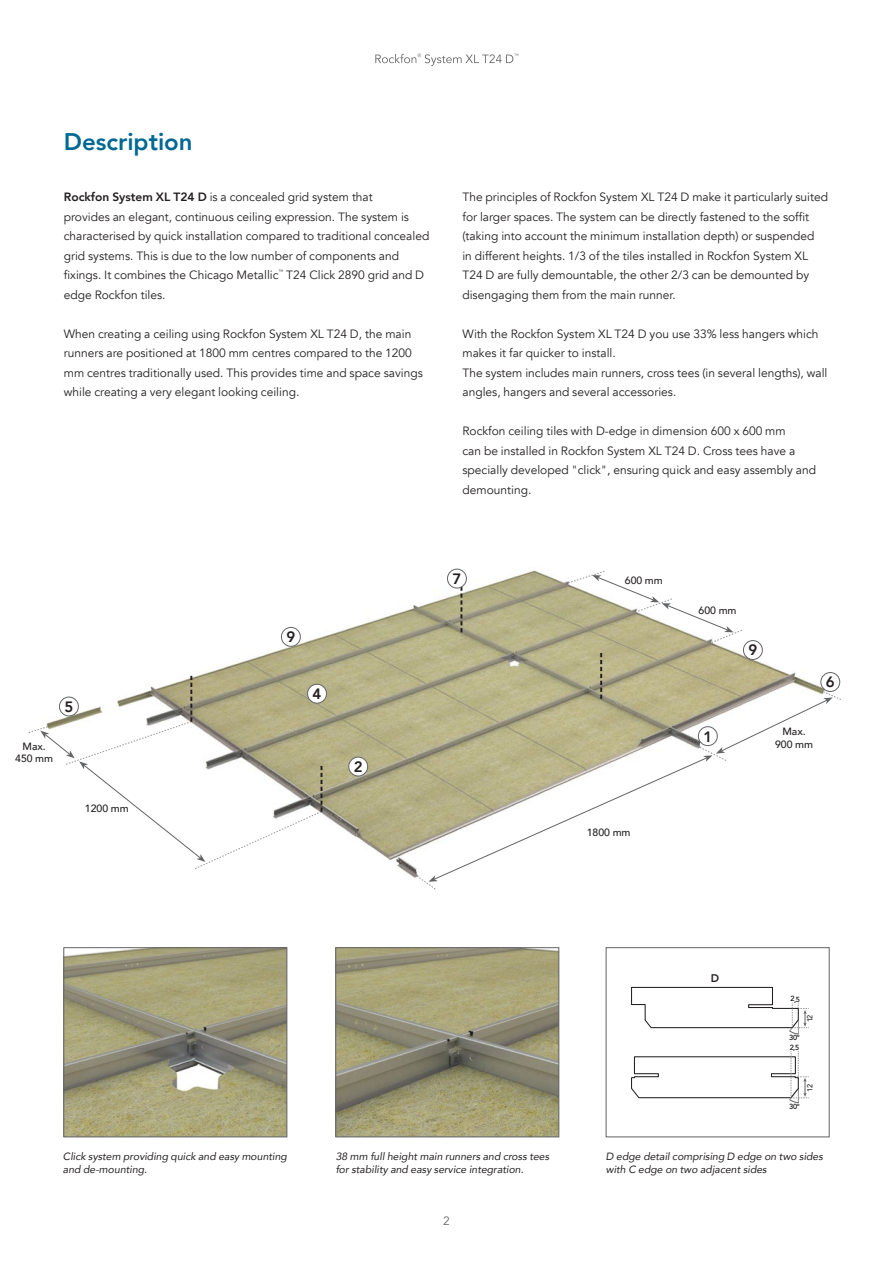
<style>
.page{position:relative;width:893px;height:1263px;background:#fff}
.page>*{position:absolute;margin:0;border:0;box-sizing:border-box;transform-origin:0 0}
.t1{font:800 24px "Avenir";color:#006893}
.t2{font:800 15px "Avenir";color:#231f20}
.t3{font:12px/19.5px "Avenir";color:#231f20}
.t4{font:12px "Avenir";color:#636466}
.t5{font:800 10.95px "Avenir";color:#231f20}
.t6{font:italic 10.5px/12.6px "Avenir";color:#231f20}
.t7{font:500 10.5px/12.6px "Avenir";color:#231f20;text-align:center}
.t8{font:500 7.35px "Avenir";color:#000}
.t9{font:500 7.35px "Avenir";color:#231f20}
.t10{font:4.8px "Avenir";color:#231f20}
.s1{font-weight:800}
</style>
<div class="page">
<svg style="left:375px;top:54px;width:143px;height:12px"></svg>
<img style="left:190px;top:568px;width:573px;height:310px">
<img style="left:66px;top:949px;width:219px;height:186px">
<div style="left:64px;top:947px;width:223px;height:190px;border:1px solid #636466"></div>
<svg style="left:460px;top:587px;width:2px;height:45px"></svg>
<div style="left:743px;top:640px;width:19px;height:19px;background:#fff;border-radius:50%"></div>
<div style="left:743px;top:640px;width:19px;height:20px;border:1px solid #636466;border-radius:50%"></div>
<div style="left:281px;top:627px;width:19px;height:19px;background:#fff;border-radius:50%"></div>
<div style="left:281px;top:627px;width:19px;height:19px;border:1px solid #636466;border-radius:50%"></div>
<div style="left:447px;top:569px;width:19px;height:19px;background:#fff;border-radius:50%"></div>
<div style="left:447px;top:569px;width:20px;height:19px;border:1px solid #636466;border-radius:50%"></div>
<svg style="left:308px;top:684px;width:18px;height:19px"></svg>
<div style="left:307px;top:684px;width:20px;height:19px;border:1px solid #636466;border-radius:50%"></div>
<div style="left:349px;top:757px;width:19px;height:19px;background:#fff;border-radius:50%"></div>
<div style="left:349px;top:757px;width:19px;height:19px;border:1px solid #636466;border-radius:50%"></div>
<svg style="left:416px;top:653px;width:425px;height:237px"></svg>
<svg style="left:568px;top:571px;width:174px;height:72px"></svg>
<img style="left:338px;top:949px;width:219px;height:186px">
<div style="left:336px;top:947px;width:223px;height:190px;border:1px solid #636466"></div>
<svg style="left:631px;top:1051px;width:178px;height:52px"></svg>
<svg style="left:631px;top:986px;width:178px;height:48px"></svg>
<div style="left:606px;top:947px;width:223px;height:190px;border:1px solid #636466"></div>
<svg style="left:28px;top:676px;width:294px;height:193px"></svg>
<h1 class="t1" style="left:64px;top:123px;width:130px">Description</h1>
<p class="t3" style="left:64px;top:188px;width:367px"><span class="s1">Rockfon System XL T24 D</span> is a concealed grid system that<br>provides an elegant, continuous ceiling expression. The system is characterised by quick installation compared to traditional concealed grid systems. This is due to the low number of components and fixings. It combines the Chicago Metallic</p>
<p class="t10" style="left:279px;top:269px;width:6px">™</p>
<p class="t3" style="left:286px;top:266px;width:139px">T24 Click 2890 grid and D</p>
<p class="t3" style="left:64px;top:285px;width:103px">edge Rockfon tiles.</p>
<p class="t3" style="left:64px;top:324px;width:360px">When creating a ceiling using Rockfon System XL T24 D, the main runners are positioned at 1800 mm centres compared to the 1200 mm centres traditionally used. This provides time and space savings while creating a very elegant looking ceiling.</p>
<p class="t3" style="left:462px;top:188px;width:367px">The principles of Rockfon System XL T24 D make it particularly suited for larger spaces. The system can be directly fastened to the soffit (taking into account the minimum installation depth) or suspended<br>in different heights. 1/3 of the tiles installed in Rockfon System XL T24 D are fully demountable, the other 2/3 can be demounted by disengaging them from the main runner.</p>
<p class="t3" style="left:462px;top:324px;width:367px">With the Rockfon System XL T24 D you use 33% less hangers which makes it far quicker to install.<br>The system includes main runners, cross tees (in several lengths), wall angles, hangers and several accessories.</p>
<p class="t3" style="left:462px;top:422px;width:355px">Rockfon ceiling tiles with D-edge in dimension 600 x 600 mm<br>can be installed in Rockfon System XL T24 D. Cross tees have a specially developed "click", ensuring quick and easy assembly and demounting.</p>
<p class="t7" style="left:15px;top:739px;width:39px">Max.<br>450 mm</p>
<p class="t2" style="left:64px;top:695px;width:10px">5</p>
<p class="t7" style="left:85px;top:801px;width:45px">1200 mm</p>
<p class="t2" style="left:286px;top:625px;width:10px">9</p>
<p class="t2" style="left:313px;top:682px;width:10px">4</p>
<p class="t2" style="left:354px;top:755px;width:10px">2</p>
<p class="t2" style="left:452px;top:567px;width:10px">7</p>
<p class="t7" style="left:625px;top:574px;width:39px">600 mm</p>
<p class="t7" style="left:587px;top:825px;width:45px">1800 mm</p>
<p class="t7" style="left:699px;top:603px;width:39px">600 mm</p>
<p class="t2" style="left:748px;top:638px;width:10px">9</p>
<p class="t2" style="left:703px;top:725px;width:10px">1</p>
<p class="t2" style="left:826px;top:670px;width:10px">6</p>
<p class="t7" style="left:775px;top:725px;width:39px">Max.<br>900 mm</p>
<p class="t5" style="left:711px;top:970px;width:10px">D</p>
<p class="t8" style="left:790px;top:992px;width:11px">2,5</p>
<p class="t9" style="left:804px;top:1022px;width:9px;rotate:-90deg">12</p>
<p class="t8" style="left:789px;top:1031px;width:12px">30°</p>
<p class="t8" style="left:790px;top:1041px;width:11px">2,5</p>
<p class="t9" style="left:804px;top:1091px;width:9px;rotate:-90deg">12</p>
<p class="t8" style="left:789px;top:1100px;width:12px">30°</p>
<p class="t6" style="left:63px;top:1150px;width:226px">Click system providing quick and easy mounting and de-mounting.</p>
<p class="t6" style="left:606px;top:1150px;width:218px">D edge detail comprising D edge on two sides with C edge on two adjacent sides</p>
<p class="t6" style="left:336px;top:1150px;width:215px">38 mm full height main runners and cross tees for stability and easy service integration.</p>
<p class="t4" style="left:443px;top:1213px;width:8px">2</p>
</div>
